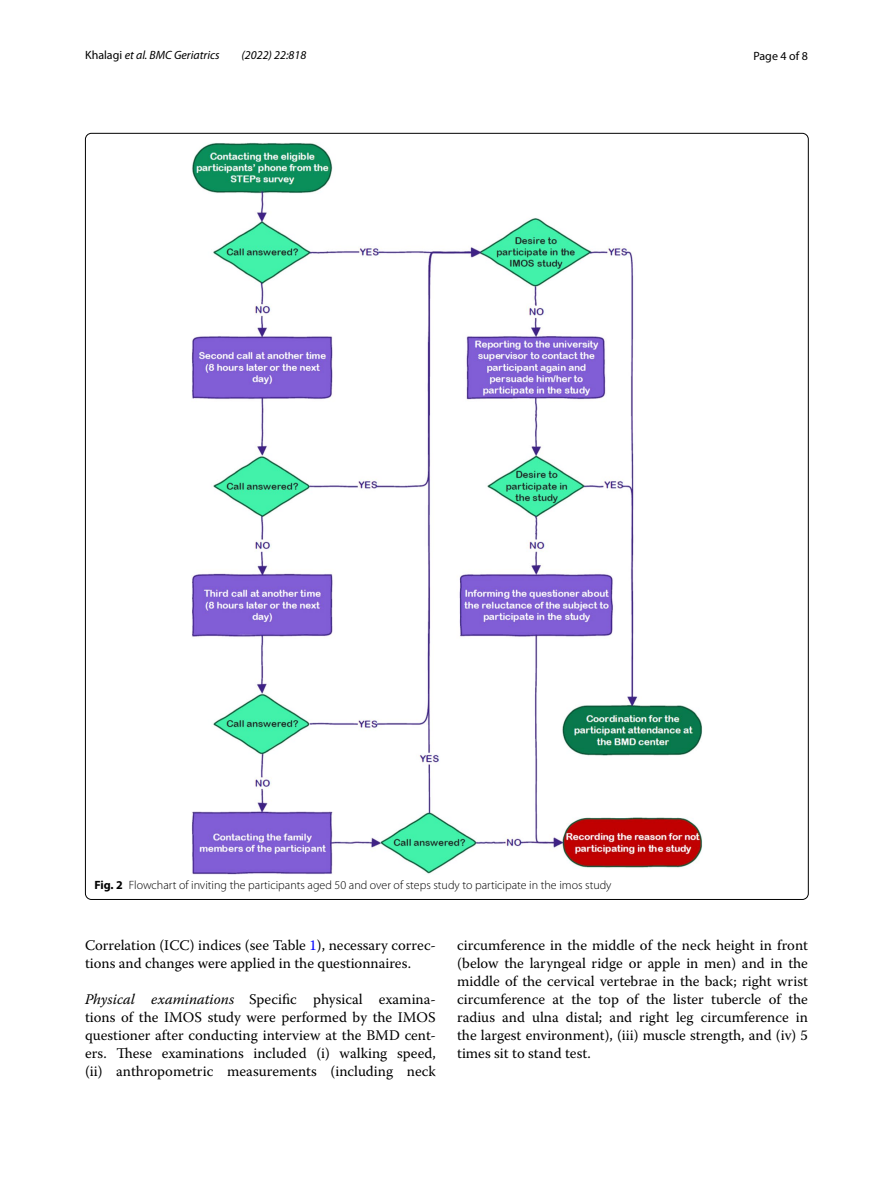
<style>
.page{position:relative;width:893px;height:1187px;background:#fff}
.page>*{position:absolute;margin:0;border:0;box-sizing:border-box;transform-origin:0 0}
.t1{font:14.7px/18px "Warnock Pro";color:#000;text-align:justify}
.t2{font:300 12px "Myriad Pro";color:#000}
.t3{font:italic 12px "Myriad Pro";color:#000}
.t4{font:12px "Myriad Pro";color:#000}
.s1{font-style:normal}
.s2{font-weight:700}
.s3{color:#00f}
.s4{font-style:italic}
</style>
<div class="page">
<img style="left:192px;top:142px;width:510px;height:732px">
<p class="t3" style="left:85px;top:48px;width:136px"><span class="s1">Khalagi</span> et al. BMC Geriatrics</p>
<p class="t3" style="left:242px;top:48px;width:66px">(2022) 22:818</p>
<p class="t4" style="left:753px;top:48px;width:56px">Page 4 of 8</p>
<p class="t2" style="left:94px;top:878px;width:519px"><span class="s2">Fig. 2</span> Flowchart of inviting the participants aged 50 and over of steps study to participate in the imos study</p>
<p class="t1" style="left:85px;top:935px;width:352px">Correlation (ICC) indices (see Table <span class="s3">1</span>), necessary correc&shy;tions and changes were applied in the questionnaires.</p>
<p class="t1" style="left:85px;top:990px;width:352px"><span class="s4">Physical examinations</span> Specific physical examina&shy;tions of the IMOS study were performed by the IMOS questioner after conducting interview at the BMD cent&shy;ers. These examinations included (i) walking speed, (ii) anthropometric measurements (including neck</p>
<p class="t1" style="left:457px;top:935px;width:352px">circumference in the middle of the neck height in front (below the laryngeal ridge or apple in men) and in the middle of the cervical vertebrae in the back; right wrist circumference at the top of the lister tubercle of the radius and ulna distal; and right leg circumference in the largest environment), (iii) muscle strength, and (iv) 5 times sit to stand test.</p>
</div>
